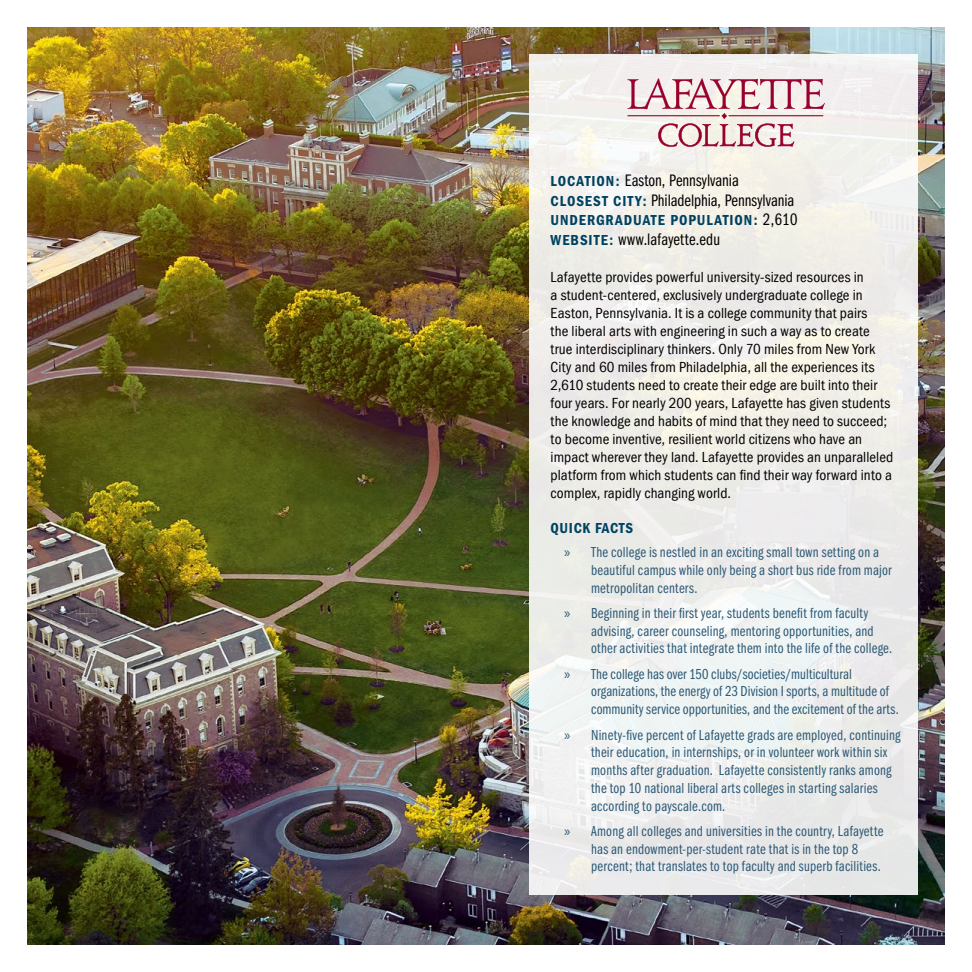
<style>
.page{position:relative;width:972px;height:972px;background:#fff}
.page>*{position:absolute;margin:0;border:0;box-sizing:border-box;transform-origin:0 0}
.t1{font:17.25px/19.5px "Franklin Gothic Book Cmpr";letter-spacing:.005em;color:#000}
.t2{font:15px/17.9px "Franklin Gothic Book Cmpr";letter-spacing:.015em;color:#2c5976}
.t3{font:condensed 15px/18px "Franklin Gothic";letter-spacing:.005em;color:#000}
.t4{font:600 condensed 15px "Franklin Gothic";letter-spacing:.055em;color:#004261}
.s1{font-family:"Franklin Gothic";font-weight:600;font-stretch:condensed;font-size:15px;color:#004261}
.s2{font-family:"Franklin Gothic Book Cmpr";font-weight:400;font-stretch:normal;font-size:17.25px;color:#000}
.s3{font-family:"Myriad Pro"}
</style>
<div class="page">
<img style="left:27px;top:27px;width:918px;height:918px">
<div style="left:529px;top:54px;width:389px;height:840px;background:linear-gradient(to right,#f0f0ed,#eeedeb)"></div>
<hr style="left:627px;top:115px;width:93px;height:1px;background:#98002e">
<svg style="left:628px;top:78px;width:197px;height:69px;background:#e2c2c6"></svg>
<p class="t1" style="left:551px;top:171px;width:245px"><span class="s1">LOCATION:</span> Easton, Pennsylvania<br><span class="s1">CLOSEST CITY:</span> Philadelphia, Pennsylvania</p>
<p class="t4" style="left:551px;top:211px;width:248px">UNDERGRADUATE POPULATION: <span class="s2">2,610</span></p>
<p class="t1" style="left:551px;top:229px;width:171px"><span class="s1">WEBSITE:</span> www.lafayette.edu</p>
<p class="t3" style="left:551px;top:268px;width:344px">Lafayette provides powerful university-sized resources in<br>a student-centered, exclusively undergraduate college in Easton, Pennsylvania. It is a college community that pairs<br>the liberal arts with engineering in such a way as to create true interdisciplinary thinkers. Only 70 miles from New York City and 60 miles from Philadelphia, all the experiences its 2,610 students need to create their edge are built into their four years. For nearly 200 years, Lafayette has given students the knowledge and habits of mind that they need to succeed; to become inventive, resilient world citizens who have an impact wherever they land. Lafayette provides an unparalleled platform from which students can find their way forward into a complex, rapidly changing world.</p>
<p class="t4" style="left:551px;top:519px;width:84px">QUICK FACTS</p>
<p class="t2" style="left:591px;top:544px;width:302px;text-indent:-27px"><span class="s3">»</span> The college is nestled in an exciting small town setting on a beautiful campus while only being a short bus ride from major metropolitan centers.</p>
<p class="t2" style="left:591px;top:604px;width:303px;text-indent:-27px"><span class="s3">»</span> Beginning in their first year, students benefit from faculty advising, career counseling, mentoring opportunities, and other activities that integrate them into the life of the college.</p>
<p class="t2" style="left:591px;top:665px;width:309px;text-indent:-27px"><span class="s3">»</span> The college has over 150 clubs/societies/multicultural organizations, the energy of 23 Division I sports, a multitude of community service opportunities, and the excitement of the arts.</p>
<p class="t2" style="left:591px;top:726px;width:311px;text-indent:-27px"><span class="s3">»</span> Ninety-five percent of Lafayette grads are employed, continuing their education, in internships, or in volunteer work within six months after graduation. Lafayette consistently ranks among the top 10 national liberal arts colleges in starting salaries according to payscale.com.</p>
<p class="t2" style="left:591px;top:822px;width:294px;text-indent:-27px"><span class="s3">»</span> Among all colleges and universities in the country, Lafayette has an endowment-per-student rate that is in the top 8 percent; that translates to top faculty and superb facilities.</p>
</div>
